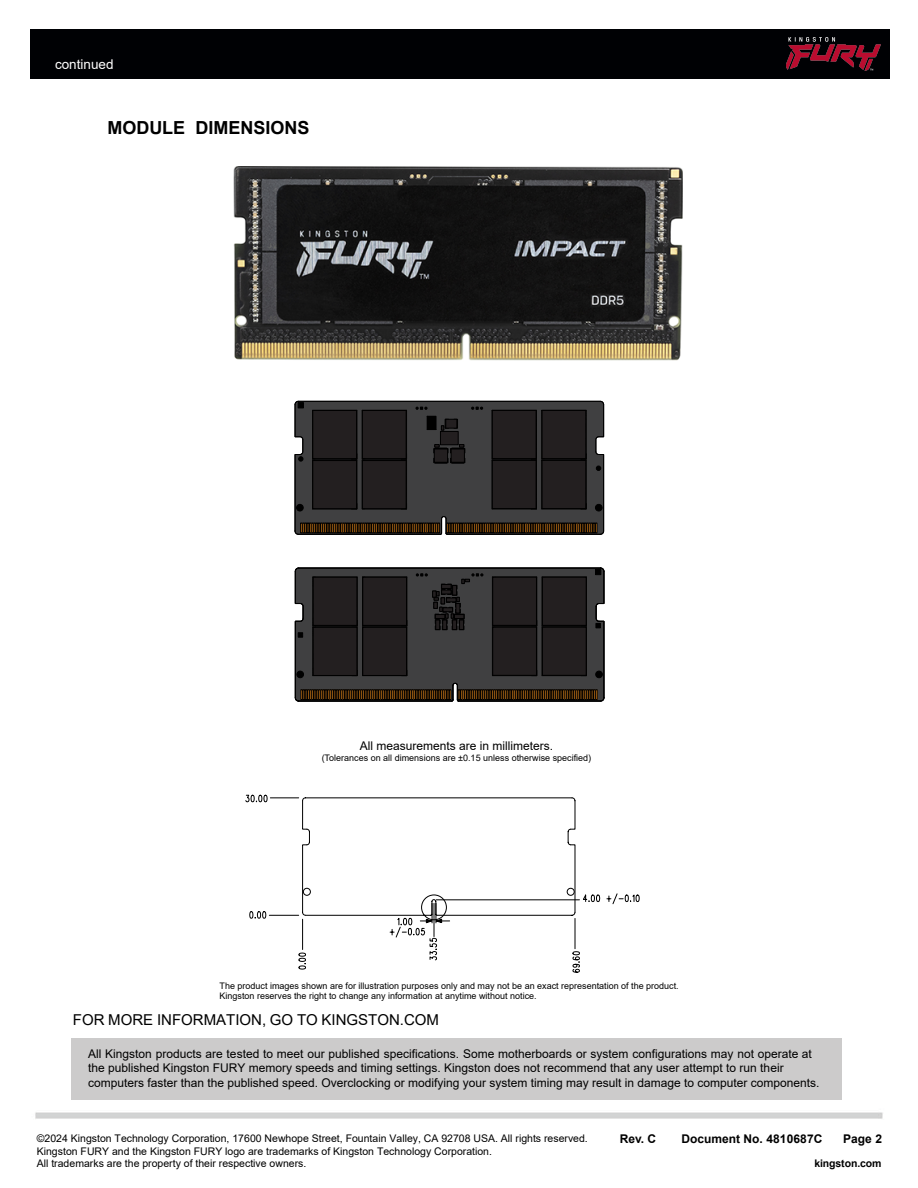
<style>
.page{position:relative;width:918px;height:1188px;background:#fff}
.page>*{position:absolute;margin:0;border:0;box-sizing:border-box;transform-origin:0 0}
.t1{font:700 18px "Arial";color:#000}
.t2{font:15px "Arial";color:#000}
.t3{font:13.5px "Arial";color:#fff}
.t4{font:12px/14.4px "Arial";color:#000}
.t5{font:700 12px "Arial";color:#000}
.t6{font:10.5px/12.6px "Arial";color:#000}
.t7{font:700 10.5px "Arial";letter-spacing:-.01em;color:#000}
.t8{font:9px/10.8px "Arial";color:#000}
</style>
<div class="page">
<div style="left:71px;top:1038px;width:771px;height:61px;background:#cccbcb"></div>
<svg style="left:606px;top:893px;width:34px;height:11px"></svg>
<svg style="left:245px;top:795px;width:355px;height:178px"></svg>
<hr style="left:575px;top:918px;width:1px;height:31px;background:#000">
<hr style="left:436px;top:900px;width:143px;height:1px;background:#000">
<svg style="left:294px;top:401px;width:310px;height:134px;background:#2f2c2b"></svg>
<svg style="left:295px;top:567px;width:310px;height:135px;background:#2d2928"></svg>
<img style="left:233px;top:167px;width:449px;height:194px">
<div style="left:30px;top:30px;width:859px;height:49px;background:#000104"></div>
<img style="left:787px;top:38px;width:94px;height:33px">
<p class="t3" style="left:55px;top:55px;width:60px">continued</p>
<h1 class="t1" style="left:107px;top:115px;width:204px">MODULE DIMENSIONS</h1>
<p class="t4" style="left:360px;top:738px;width:195px">All measurements are in millimeters.</p>
<p class="t8" style="left:322px;top:752px;width:271px">(Tolerances on all dimensions are ±0.15 unless otherwise specified)</p>
<p class="t8" style="left:220px;top:980px;width:461px">The product images shown are for illustration purposes only and may not be an exact representation of the product.<br>Kingston reserves the right to change any information at anytime without notice.</p>
<p class="t2" style="left:73px;top:1009px;width:368px">FOR MORE INFORMATION, GO TO KINGSTON.COM</p>
<p class="t4" style="left:88px;top:1046px;width:733px">All Kingston products are tested to meet our published specifications. Some motherboards or system configurations may not operate at the published Kingston FURY memory speeds and timing settings. Kingston does not recommend that any user attempt to run their computers faster than the published speed. Overclocking or modifying your system timing may result in damage to computer components.</p>
<p class="t6" style="left:37px;top:1132px;width:553px">©2024 Kingston Technology Corporation, 17600 Newhope Street, Fountain Valley, CA 92708 USA. All rights reserved.</p>
<p class="t5" style="left:681px;top:1130px;width:143px">Document No. 4810687C</p>
<p class="t5" style="left:843px;top:1130px;width:40px">Page 2</p>
<p class="t6" style="left:37px;top:1145px;width:457px">Kingston FURY and the Kingston FURY logo are trademarks of Kingston Technology Corporation.<br>All trademarks are the property of their respective owners.</p>
<p class="t5" style="left:620px;top:1130px;width:38px">Rev. C</p>
<p class="t7" style="left:814px;top:1156px;width:69px">kingston.com</p>
</div>
